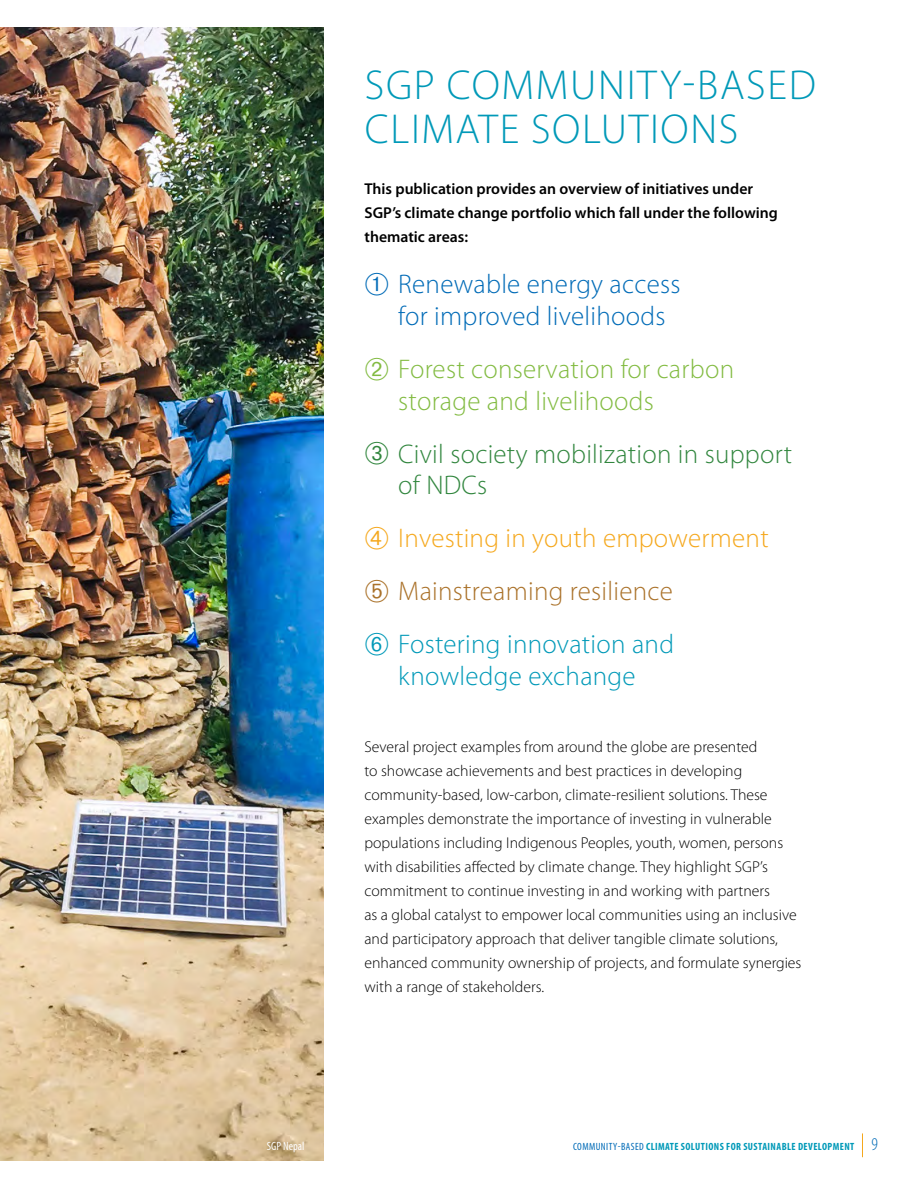
<style>
.page{position:relative;width:918px;height:1188px;background:#fff}
.page>*{position:absolute;margin:0;border:0;box-sizing:border-box;transform-origin:0 0}
.t1{font:300 42px/43.5px "Myriad Pro";letter-spacing:.04em;color:#0099b8}
.t2{font:300 27px/53.1px "Myriad Pro";letter-spacing:.01em;color:#f5a81d}
.t3{font:300 27px/31.5px "Myriad Pro";letter-spacing:.01em;color:#82bb41}
.t4{font:300 27px/31.5px "Myriad Pro";letter-spacing:.01em;color:#006bb7}
.t5{font:300 27px/31.5px "Myriad Pro";letter-spacing:.01em;color:#31863e}
.t6{font:300 27px "Myriad Pro";letter-spacing:.01em;color:#0099b8}
.t7{font:300 15.75px/24px "Myriad Pro";color:#000}
.t8{font:600 15.75px/24px "Myriad Pro";color:#000}
.t9{font:condensed 12px "Myriad Pro";color:#fff}
.t10{font:700 condensed 10.5px "Myriad Pro";letter-spacing:.04em;color:#0099b8}
.s1{color:#aa722a}
.s2{color:#0099b8}
.s3{font-weight:400;color:#006bb7}
.s4{font-weight:300;font-size:18px;color:#006bb7}
</style>
<div class="page">
<img style="left:0;top:27px;width:324px;height:1134px">
<svg style="left:862px;top:1133px;width:1px;height:24px"></svg>
<p class="t9" style="left:267px;top:1139px;width:39px">SGP Nepal</p>
<h1 class="t1" style="left:365px;top:63px;width:452px">SGP COMMUNITY-BASED<br>CLIMATE SOLUTIONS</h1>
<p class="t8" style="left:364px;top:176px;width:415px">This publication provides an overview of initiatives under<br>SGP’s climate change portfolio which fall under the following thematic areas:</p>
<h2 class="t4" style="left:398px;top:268px;width:284px;text-indent:-34px">➀ Renewable energy access for improved livelihoods</h2>
<h2 class="t3" style="left:398px;top:353px;width:337px;text-indent:-34px">➁ Forest conservation for carbon storage and livelihoods</h2>
<h2 class="t5" style="left:398px;top:438px;width:395px;text-indent:-34px">➂ Civil society mobilization in support of NDCs</h2>
<h2 class="t2" style="left:364px;top:511px;width:406px">➃ Investing in youth empowerment<br><span class="s1">➄ Mainstreaming resilience<br></span><span class="s2">➅ Fostering innovation and</span></h2>
<h2 class="t6" style="left:398px;top:660px;width:239px">knowledge exchange</h2>
<p class="t7" style="left:364px;top:735px;width:439px">Several project examples from around the globe are presented<br>to showcase achievements and best practices in developing community-based, low-carbon, climate-resilient solutions. These examples demonstrate the importance of investing in vulnerable populations including Indigenous Peoples, youth, women, persons with disabilities affected by climate change. They highlight SGP’s commitment to continue investing in and working with partners<br>as a global catalyst to empower local communities using an inclusive and participatory approach that deliver tangible climate solutions, enhanced community ownership of projects, and formulate synergies with a range of stakeholders.</p>
<p class="t10" style="left:573px;top:1139px;width:306px"><span class="s3">COMMUNITY-BASED</span> CLIMATE SOLUTIONS FOR SUSTAINABLE DEVELOPMENT <span class="s4">9</span></p>
</div>
